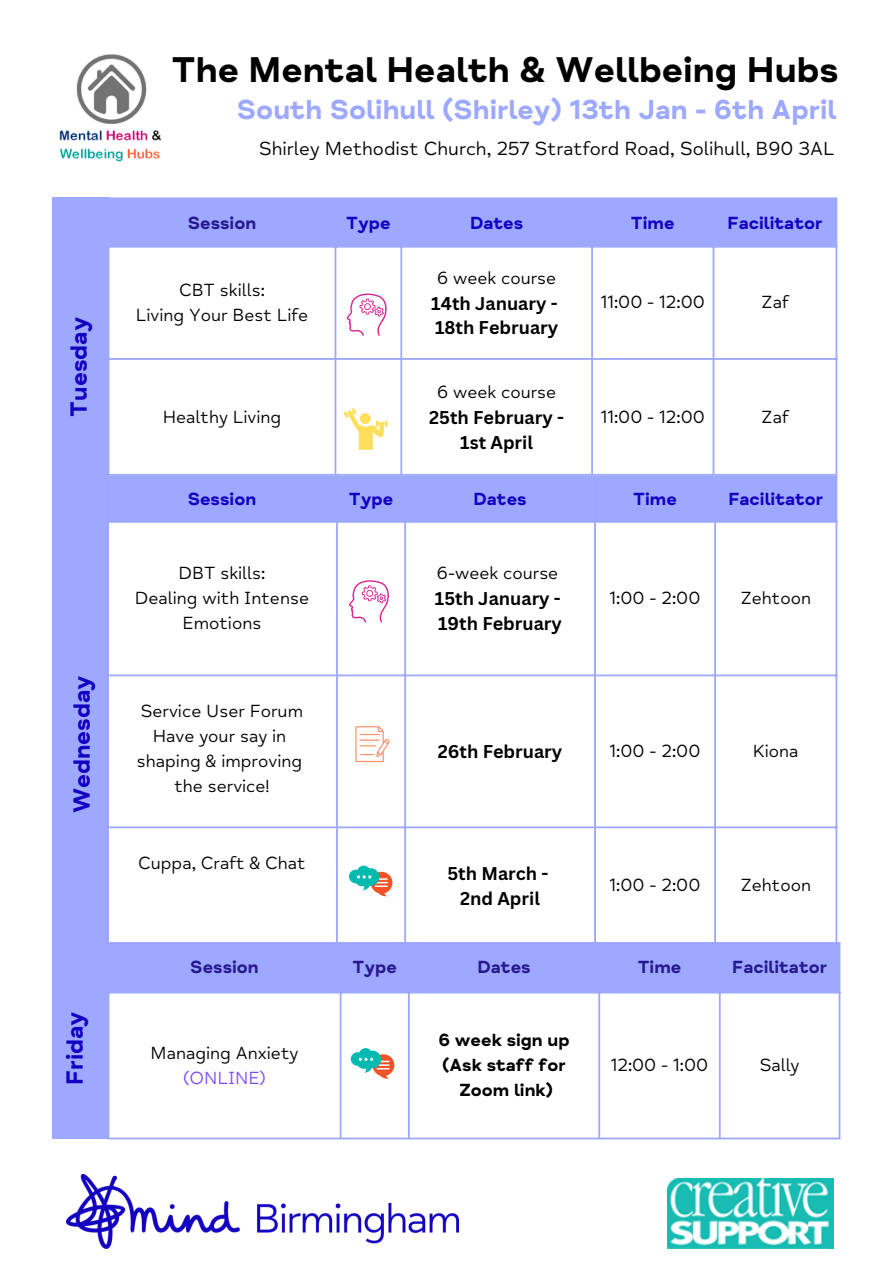
<style>
.page{position:relative;width:894px;height:1264px;background:#fff}
.page>*{position:absolute;margin:0;border:0;box-sizing:border-box;transform-origin:0 0}
.t1{font:700 36.6px "Mind Meridian";color:#000}
.t2{font:700 28.05px "Mind Meridian";color:#9da8ff}
.t3{font:700 24px "Mind Meridian";color:#1300c1}
.t4{font:19.35px "Mind Meridian";color:#000}
.t5{font:18px/24.8px "Mind Meridian";color:#000;text-align:center}
.t6{font:700 18px "Canva Sans";color:#000}
.t7{font:700 18px "Mind Meridian";color:#1300c1}
.t8{font:700 18px "Mind Meridian";color:#28188f}
.t9{font:700 18px "Mind Meridian";color:#000}
.t10{font:18px "Mind Meridian";color:#8149ff}
</style>
<div class="page">
<div style="left:53px;top:197px;width:56px;height:942px;background:#9da8ff"></div>
<div style="left:109px;top:199px;width:726px;height:47px;background:#9da8ff"></div>
<hr style="left:334px;top:199px;width:2px;height:275px;background:#9da8ff">
<hr style="left:400px;top:199px;width:2px;height:275px;background:#9da8ff">
<hr style="left:591px;top:199px;width:2px;height:275px;background:#9da8ff">
<hr style="left:712px;top:199px;width:2px;height:275px;background:#9da8ff">
<hr style="left:835px;top:199px;width:2px;height:275px;background:#9da8ff">
<hr style="left:108px;top:197px;width:729px;height:2px;background:#9da8ff">
<hr style="left:108px;top:246px;width:729px;height:1px;background:#9da8ff">
<hr style="left:108px;top:358px;width:729px;height:2px;background:#9da8ff">
<hr style="left:108px;top:474px;width:729px;height:2px;background:#9da8ff">
<div style="left:109px;top:477px;width:726px;height:44px;background:#9da8ff"></div>
<hr style="left:336px;top:477px;width:2px;height:465px;background:#9da8ff">
<hr style="left:404px;top:477px;width:2px;height:465px;background:#9da8ff">
<hr style="left:594px;top:477px;width:1px;height:465px;background:#9da8ff">
<hr style="left:714px;top:477px;width:1px;height:465px;background:#9da8ff">
<hr style="left:835px;top:477px;width:2px;height:465px;background:#9da8ff">
<hr style="left:106px;top:476px;width:731px;height:1px;background:#9da8ff">
<hr style="left:106px;top:521px;width:731px;height:1px;background:#9da8ff">
<hr style="left:106px;top:674px;width:731px;height:2px;background:#9da8ff">
<hr style="left:106px;top:826px;width:731px;height:2px;background:#9da8ff">
<svg style="left:355px;top:726px;width:34px;height:36px"></svg>
<div style="left:109px;top:943px;width:729px;height:48px;background:#9da8ff"></div>
<hr style="left:339px;top:943px;width:2px;height:194px;background:#9da8ff">
<hr style="left:408px;top:943px;width:1px;height:194px;background:#9da8ff">
<hr style="left:598px;top:943px;width:2px;height:194px;background:#9da8ff">
<hr style="left:718px;top:943px;width:2px;height:194px;background:#9da8ff">
<hr style="left:838px;top:943px;width:2px;height:194px;background:#9da8ff">
<hr style="left:108px;top:942px;width:732px;height:1px;background:#9da8ff">
<hr style="left:108px;top:991px;width:732px;height:2px;background:#9da8ff">
<hr style="left:108px;top:1137px;width:732px;height:2px;background:#9da8ff">
<svg style="left:349px;top:865px;width:43px;height:31px"></svg>
<svg style="left:344px;top:408px;width:43px;height:42px"></svg>
<svg style="left:349px;top:580px;width:40px;height:42px"></svg>
<svg style="left:346px;top:293px;width:41px;height:42px"></svg>
<svg style="left:350px;top:1048px;width:44px;height:31px"></svg>
<img style="left:667px;top:1178px;width:166px;height:70px">
<img style="left:66px;top:1174px;width:392px;height:74px">
<img style="left:59px;top:54px;width:103px;height:108px">
<p class="t3" style="left:64px;top:416px;width:102px;rotate:-90deg">Tuesday</p>
<p class="t3" style="left:67px;top:813px;width:140px;rotate:-90deg">Wednesday</p>
<p class="t3" style="left:61px;top:1084px;width:76px;rotate:-90deg">Friday</p>
<p class="t1" style="left:171px;top:47px;width:668px">The Mental Health &amp; Wellbeing Hubs</p>
<p class="t2" style="left:237px;top:93px;width:601px">South Solihull (Shirley) 13th Jan - 6th April</p>
<p class="t4" style="left:259px;top:137px;width:576px">Shirley Methodist Church, 257 Stratford Road, Solihull, B90 3AL</p>
<p class="t8" style="left:188px;top:212px;width:70px">Session</p>
<h1 class="t7" style="left:346px;top:212px;width:46px">Type</h1>
<h2 class="t7" style="left:470px;top:212px;width:55px">Dates</h2>
<p class="t7" style="left:630px;top:212px;width:45px">Time</p>
<h3 class="t7" style="left:727px;top:212px;width:96px">Facilitator</h3>
<h3 class="t5" style="left:179px;top:278px;width:87px">CBT skills:</h3>
<h3 class="t5" style="left:136px;top:303px;width:174px">Living Your Best Life</h3>
<p class="t5" style="left:163px;top:405px;width:120px">Healthy Living</p>
<p class="t5" style="left:437px;top:265px;width:121px">6 week course</p>
<p class="t6" style="left:431px;top:290px;width:128px">14th January -</p>
<p class="t6" style="left:435px;top:315px;width:125px">18th February</p>
<p class="t5" style="left:437px;top:380px;width:121px">6 week course</p>
<p class="t6" style="left:429px;top:405px;width:136px">25th February -</p>
<p class="t6" style="left:460px;top:429px;width:74px">1st April</p>
<p class="t5" style="left:600px;top:290px;width:106px">11:00 - 12:00</p>
<p class="t5" style="left:761px;top:290px;width:29px">Zaf</p>
<p class="t5" style="left:600px;top:405px;width:106px">11:00 - 12:00</p>
<p class="t5" style="left:761px;top:405px;width:29px">Zaf</p>
<p class="t7" style="left:188px;top:487px;width:70px">Session</p>
<p class="t7" style="left:349px;top:487px;width:46px">Type</p>
<p class="t7" style="left:473px;top:487px;width:55px">Dates</p>
<p class="t7" style="left:633px;top:487px;width:45px">Time</p>
<p class="t7" style="left:728px;top:487px;width:96px">Facilitator</p>
<p class="t5" style="left:178px;top:561px;width:88px">DBT skills:</p>
<p class="t5" style="left:135px;top:585px;width:176px">Dealing with Intense<br>Emotions</p>
<p class="t5" style="left:141px;top:699px;width:164px">Service User Forum</p>
<p class="t5" style="left:153px;top:724px;width:135px">Have your say in</p>
<p class="t5" style="left:137px;top:748px;width:167px">shaping &amp; improving</p>
<p class="t5" style="left:174px;top:773px;width:97px">the service!</p>
<p class="t5" style="left:437px;top:561px;width:123px">6-week course</p>
<p class="t6" style="left:435px;top:585px;width:127px">15th January -</p>
<p class="t6" style="left:438px;top:610px;width:125px">19th February</p>
<p class="t5" style="left:609px;top:585px;width:92px">1:00 - 2:00</p>
<p class="t5" style="left:740px;top:585px;width:72px">Zehtoon</p>
<p class="t6" style="left:437px;top:739px;width:126px">26th February</p>
<p class="t5" style="left:609px;top:739px;width:92px">1:00 - 2:00</p>
<p class="t5" style="left:752px;top:739px;width:47px">Kiona</p>
<p class="t5" style="left:138px;top:851px;width:169px">Cuppa, Craft &amp; Chat</p>
<p class="t6" style="left:447px;top:860px;width:102px">5th March -</p>
<p class="t6" style="left:460px;top:885px;width:81px">2nd April</p>
<p class="t5" style="left:609px;top:873px;width:92px">1:00 - 2:00</p>
<p class="t5" style="left:740px;top:873px;width:72px">Zehtoon</p>
<p class="t8" style="left:190px;top:956px;width:70px">Session</p>
<p class="t8" style="left:352px;top:956px;width:46px">Type</p>
<p class="t8" style="left:477px;top:956px;width:55px">Dates</p>
<p class="t8" style="left:637px;top:956px;width:45px">Time</p>
<p class="t8" style="left:732px;top:956px;width:96px">Facilitator</p>
<p class="t5" style="left:150px;top:1040px;width:149px">Managing Anxiety</p>
<p class="t10" style="left:183px;top:1066px;width:84px">(ONLINE)</p>
<p class="t9" style="left:438px;top:1029px;width:132px">6 week sign up</p>
<p class="t9" style="left:442px;top:1054px;width:125px">(Ask staff for</p>
<p class="t9" style="left:459px;top:1079px;width:95px">Zoom link)</p>
<p class="t5" style="left:610px;top:1053px;width:99px">12:00 - 1:00</p>
<p class="t5" style="left:759px;top:1053px;width:41px">Sally</p>
</div>
